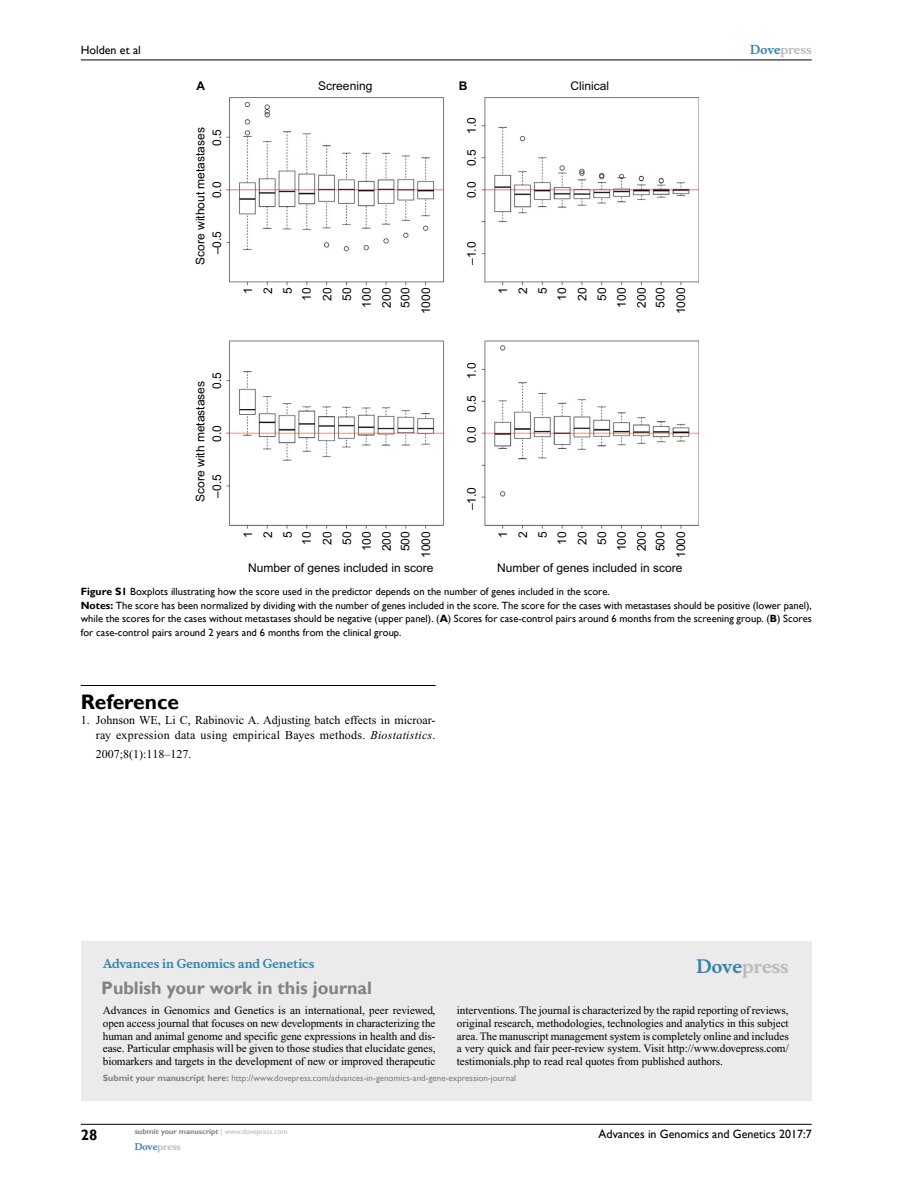
<style>
.page{position:relative;width:918px;height:1188px;background:#fff}
.page>*{position:absolute;margin:0;border:0;box-sizing:border-box;transform-origin:0 0}
.t1{font:700 21px "Gill Sans";color:#000}
.t2{font:700 18px "Gill Sans";color:#808285}
.t3{font:700 18px "Musee";color:#b8babc}
.t4{font:700 15px "Gill Sans";color:#000}
.t5{font:12px/19.6px "Arial";color:#000;text-align:center}
.t6{font:12px/15px "Times New Roman";color:#000;text-align:right}
.t7{font:12px "Gill Sans";color:#000}
.t8{font:700 12px "Musee";color:#3785ad}
.t9{font:700 12px "Musee";color:#b8babc}
.t10{font:700 12px "Arial";color:#000}
.t11{font:11.25px/12.8px "Times New Roman";letter-spacing:-.005em;color:#000;text-align:justify}
.t12{font:10.5px/13.5px "Gill Sans";color:#000}
.t13{font:9px "Gill Sans";color:#808285}
.t14{font:700 9px "Musee";color:#b8babc}
.t15{font:700 7.5px "Gill Sans";color:#808285}
.s1{color:#3785ad}
.s2{font-weight:700}
.s3{font-style:italic}
.s4{font-weight:400;color:#b8babc}
</style>
<div class="page">
<div style="left:81px;top:941px;width:731px;height:160px;background:#ebebec"></div>
<hr style="left:81px;top:1124px;width:731px;height:1px;background:#000">
<hr style="left:81px;top:60px;width:731px;height:1px;background:#000">
<img style="left:227px;top:97px;width:471px;height:432px">
<hr style="left:81px;top:685px;width:355px;height:1px;background:#000">
<p class="t7" style="left:81px;top:43px;width:62px">Holden et al</p>
<p class="t5" style="left:318px;top:76px;width:56px">Screening</p>
<p class="t10" style="left:196px;top:77px;width:10px">A</p>
<p class="t10" style="left:459px;top:77px;width:10px">B</p>
<p class="t5" style="left:192px;top:254px;width:128px;line-height:16.8px;text-align:left;text-indent:-10px;rotate:-90deg">Score without metastases –0.5</p>
<p class="t5" style="left:207px;top:146px;width:18px;rotate:-90deg">0.5</p>
<p class="t5" style="left:207px;top:198px;width:18px;rotate:-90deg">0.0</p>
<p class="t5" style="left:462px;top:134px;width:18px;rotate:-90deg">1.0</p>
<p class="t5" style="left:462px;top:166px;width:18px;rotate:-90deg">0.5</p>
<p class="t5" style="left:462px;top:198px;width:18px;rotate:-90deg">0.0</p>
<p class="t5" style="left:462px;top:265px;width:25px;rotate:-90deg">–1.0</p>
<p class="t5" style="left:571px;top:76px;width:40px">Clinical</p>
<p class="t5" style="left:207px;top:389px;width:18px;rotate:-90deg">0.5</p>
<p class="t5" style="left:192px;top:498px;width:118px;line-height:16.8px;text-align:left;text-indent:-4px;rotate:-90deg">Score with metastases –0.5</p>
<p class="t5" style="left:207px;top:442px;width:18px;rotate:-90deg">0.0</p>
<p class="t5" style="left:238px;top:301px;width:15px;rotate:-90deg">1<br>2<br>5<br>10</p>
<p class="t5" style="left:317px;top:308px;width:22px;rotate:-90deg">20<br>50<br>100<br>200</p>
<p class="t5" style="left:395px;top:314px;width:28px;line-height:20.5px;rotate:-90deg">500<br>1000</p>
<p class="t5" style="left:493px;top:301px;width:15px;rotate:-90deg">1<br>2<br>5<br>10</p>
<p class="t5" style="left:572px;top:308px;width:22px;rotate:-90deg">20<br>50<br>100<br>200</p>
<p class="t5" style="left:650px;top:314px;width:28px;line-height:20.5px;rotate:-90deg">500<br>1000</p>
<p class="t5" style="left:462px;top:379px;width:18px;rotate:-90deg">1.0</p>
<p class="t5" style="left:462px;top:412px;width:18px;rotate:-90deg">0.5</p>
<p class="t5" style="left:462px;top:443px;width:18px;rotate:-90deg">0.0</p>
<p class="t5" style="left:462px;top:510px;width:25px;rotate:-90deg">–1.0</p>
<p class="t5" style="left:238px;top:545px;width:15px;rotate:-90deg">1<br>2<br>5<br>10</p>
<p class="t5" style="left:317px;top:551px;width:22px;rotate:-90deg">20<br>50<br>100<br>200</p>
<p class="t5" style="left:395px;top:558px;width:28px;line-height:20.5px;rotate:-90deg">500<br>1000</p>
<p class="t5" style="left:493px;top:545px;width:15px;rotate:-90deg">1<br>2<br>5<br>10</p>
<p class="t5" style="left:572px;top:551px;width:22px;rotate:-90deg">20<br>50<br>100<br>200</p>
<p class="t5" style="left:650px;top:558px;width:28px;line-height:20.5px;rotate:-90deg">500<br>1000</p>
<p class="t5" style="left:248px;top:558px;width:187px">Number of genes included in score</p>
<p class="t5" style="left:497px;top:558px;width:187px">Number of genes included in score</p>
<p class="t9" style="left:750px;top:43px;width:63px"><span class="s1">Dove</span>press</p>
<p class="t12" style="left:81px;top:585px;width:732px"><span class="s2">Figure S1</span> Boxplots illustrating how the score used in the predictor depends on the number of genes included in the score.<br><span class="s2">Notes:</span> The score has been normalized by dividing with the number of genes included in the score. The score for the cases with metastases should be positive (lower panel), while the scores for the cases without metastases should be negative (upper panel). (<span class="s2">A</span>) Scores for case-control pairs around 6 months from the screening group. (<span class="s2">B</span>) Scores for case-control pairs around 2 years and 6 months from the clinical group.</p>
<h1 class="t1" style="left:81px;top:689px;width:100px">Reference</h1>
<p class="t6" style="left:81px;top:712px;width:356px">1. Johnson WE, Li C, Rabinovic A. Adjusting batch effects in microar&shy;ray expression data using empirical Bayes methods. <span class="s3">Biostatistics</span>.</p>
<p class="t6" style="left:96px;top:747px;width:97px">2007;8(1):118–127.</p>
<p class="t8" style="left:103px;top:956px;width:213px">Advances in Genomics and Genetics</p>
<h2 class="t2" style="left:101px;top:977px;width:272px">Publish your work in this journal</h2>
<h2 class="t3" style="left:697px;top:955px;width:94px"><span class="s1">Dove</span>press</h2>
<p class="t11" style="left:103px;top:1004px;width:334px">Advances in Genomics and Genetics is an international, peer reviewed, open access journal that focuses on new developments in characterizing the human and animal genome and specific gene expressions in health and dis&shy;ease. Particular emphasis will be given to those studies that elucidate genes, biomarkers and targets in the development of new or improved therapeutic</p>
<p class="t11" style="left:457px;top:1004px;width:333px">interventions. The journal is characterized by the rapid reporting of reviews, original research, methodologies, technologies and analytics in this subject area. The manuscript management system is completely online and includes a very quick and fair peer-review system. Visit http://www.dovepress.com/ testimonials.php to read real quotes from published authors.</p>
<p class="t13" style="left:103px;top:1072px;width:415px"><span class="s2">Submit your manuscript here:</span> http://www.dovepress.com/advances-in-genomics-and-gene-expression-journal</p>
<h3 class="t4" style="left:81px;top:1126px;width:18px">28</h3>
<p class="t15" style="left:135px;top:1127px;width:154px">submit your manuscript <span class="s4">| www.dovepress.com</span></p>
<p class="t14" style="left:135px;top:1141px;width:48px"><span class="s1">Dove</span>press</p>
<p class="t7" style="left:599px;top:1127px;width:215px">Advances in Genomics and Genetics 2017:7</p>
</div>
